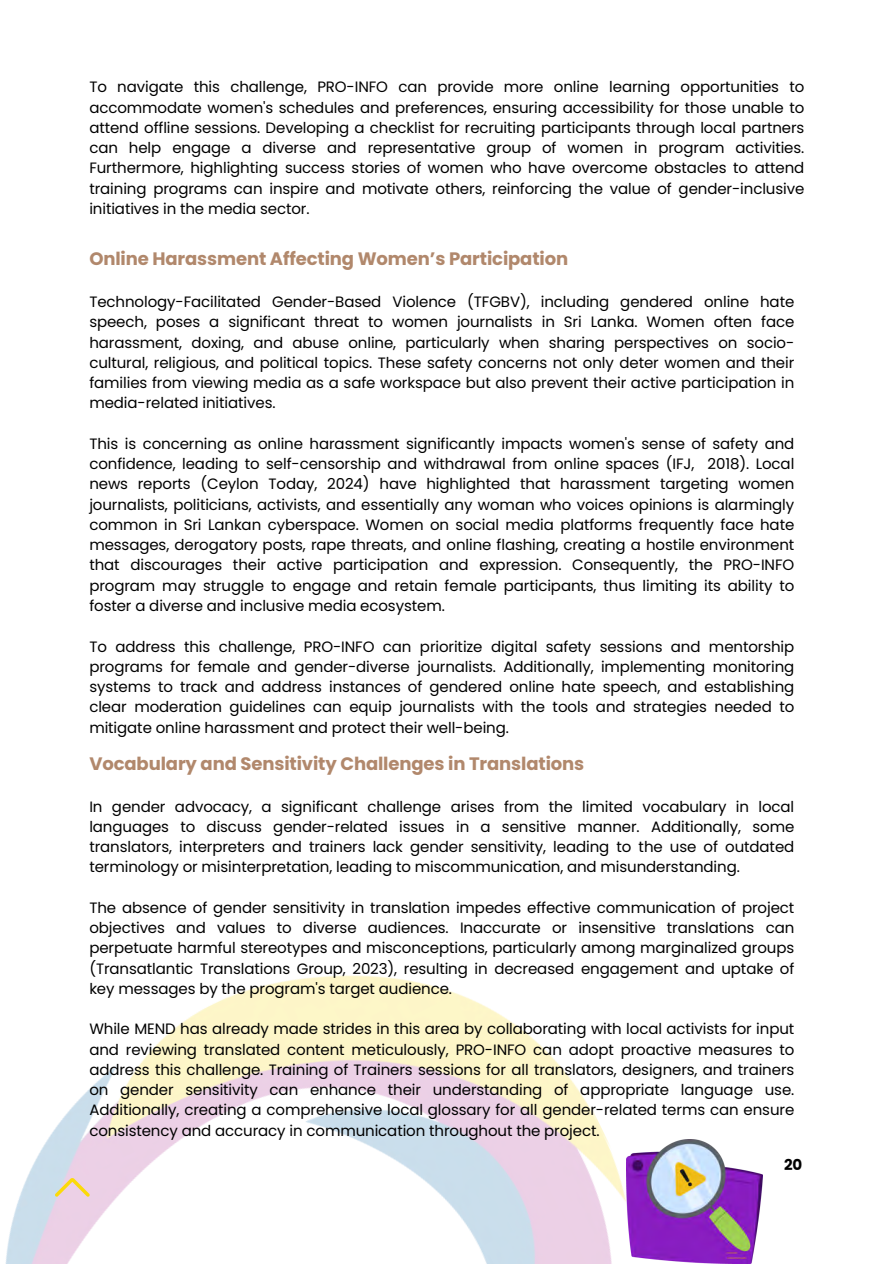
<style>
.page{position:relative;width:894px;height:1264px;background:#fff}
.page>*{position:absolute;margin:0;border:0;box-sizing:border-box;transform-origin:0 0}
.t1{font:700 18px "Poppins";letter-spacing:-.005em;color:#b1886c}
.t2{font:15px/20.2px "Poppins";letter-spacing:-.005em;color:#000;text-align:justify}
.t3{font:700 15px "Poppins";color:#000}
</style>
<div class="page">
<img style="left:5px;top:975px;width:621px;height:288px">
<img style="left:626px;top:1139px;width:136px;height:124px">
<svg style="left:55px;top:1177px;width:35px;height:19px"></svg>
<p class="t2" style="left:89px;top:77px;width:716px">To navigate this challenge, PRO-INFO can provide more online learning opportunities to accommodate women's schedules and preferences, ensuring accessibility for those unable to attend offline sessions. Developing a checklist for recruiting participants through local partners can help engage a diverse and representative group of women in program activities.<br>Furthermore, highlighting success stories of women who have overcome obstacles to attend training programs can inspire and motivate others, reinforcing the value of gender-inclusive initiatives in the media sector.</p>
<p class="t1" style="left:89px;top:246px;width:480px">Online Harassment Affecting Women’s Participation</p>
<h1 class="t2" style="left:89px;top:292px;width:706px">Technology-Facilitated Gender-Based Violence (TFGBV), including gendered online hate speech, poses a significant threat to women journalists in Sri Lanka. Women often face harassment, doxing, and abuse online, particularly when sharing perspectives on socio&shy;cultural, religious, and political topics. These safety concerns not only deter women and their families from viewing media as a safe workspace but also prevent their active participation in media-related initiatives.</h1>
<p class="t2" style="left:89px;top:433px;width:706px">This is concerning as online harassment significantly impacts women's sense of safety and confidence, leading to self-censorship and withdrawal from online spaces (IFJ, 2018). Local news reports (Ceylon Today, 2024) have highlighted that harassment targeting women journalists, politicians, activists, and essentially any woman who voices opinions is alarmingly common in Sri Lankan cyberspace. Women on social media platforms frequently face hate messages, derogatory posts, rape threats, and online flashing, creating a hostile environment that discourages their active participation and expression. Consequently, the PRO-INFO program may struggle to engage and retain female participants, thus limiting its ability to foster a diverse and inclusive media ecosystem.</p>
<p class="t2" style="left:89px;top:636px;width:706px">To address this challenge, PRO-INFO can prioritize digital safety sessions and mentorship programs for female and gender-diverse journalists. Additionally, implementing monitoring systems to track and address instances of gendered online hate speech, and establishing clear moderation guidelines can equip journalists with the tools and strategies needed to mitigate online harassment and protect their well-being.</p>
<h1 class="t1" style="left:89px;top:751px;width:496px">Vocabulary and Sensitivity Challenges in Translations</h1>
<p class="t2" style="left:89px;top:796px;width:706px">In gender advocacy, a significant challenge arises from the limited vocabulary in local languages to discuss gender-related issues in a sensitive manner. Additionally, some translators, interpreters and trainers lack gender sensitivity, leading to the use of outdated terminology or misinterpretation, leading to miscommunication, and misunderstanding.</p>
<p class="t2" style="left:89px;top:897px;width:706px">The absence of gender sensitivity in translation impedes effective communication of project objectives and values to diverse audiences. Inaccurate or insensitive translations can perpetuate harmful stereotypes and misconceptions, particularly among marginalized groups (Transatlantic Translations Group, 2023), resulting in decreased engagement and uptake of key messages by the program's target audience.</p>
<p class="t2" style="left:89px;top:1019px;width:706px">While MEND has already made strides in this area by collaborating with local activists for input and reviewing translated content meticulously, PRO-INFO can adopt proactive measures to address this challenge. Training of Trainers sessions for all translators, designers, and trainers on gender sensitivity can enhance their understanding of appropriate language use.<br>Additionally, creating a comprehensive local glossary for all gender-related terms can ensure consistency and accuracy in communication throughout the project.</p>
<p class="t3" style="left:784px;top:1154px;width:20px">20</p>
</div>
